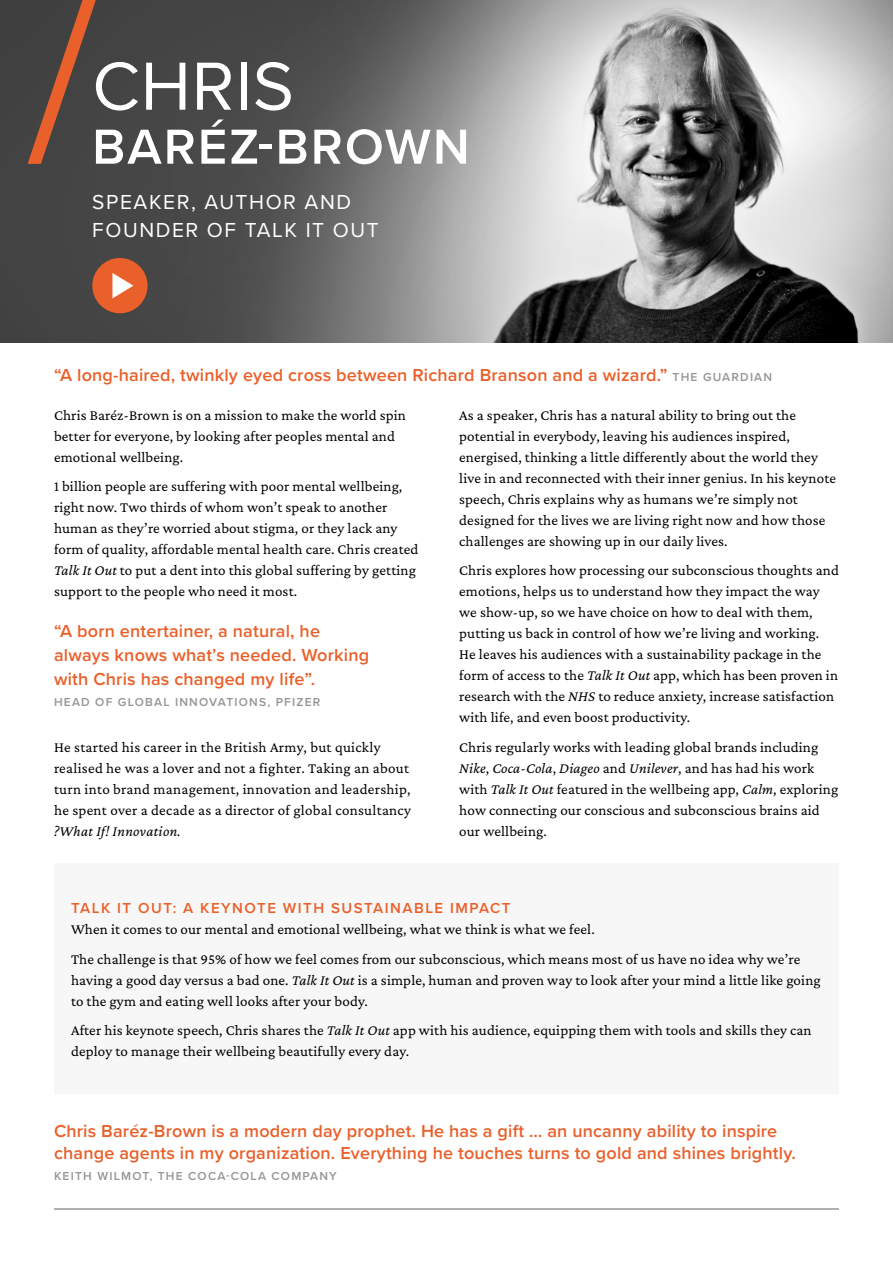
<style>
.page{position:relative;width:893px;height:1263px;background:#fff}
.page>*{position:absolute;margin:0;border:0;box-sizing:border-box;transform-origin:0 0}
.t1{font:70.5px "Proxima Nova";letter-spacing:.01em;color:#fff}
.t2{font:600 51px "Proxima Nova";letter-spacing:.04em;color:#fff}
.t3{font:21px/28.5px "Proxima Nova";letter-spacing:.075em;color:#fff}
.t4{font:600 18px/24px "Proxima Nova";letter-spacing:.01em;color:#ea602a}
.t5{font:15px/21px "Crimson Pro";letter-spacing:.01em;color:#000}
.t6{font:600 15px "Proxima Nova";letter-spacing:.1em;color:#ea602a}
.t7{font:italic 15px "Crimson Pro";letter-spacing:.02em;color:#000}
.t8{font:600 12px "Proxima Nova";letter-spacing:.1em;color:#939598}
.s1{font-size:12px;color:#939598}
.s2{font-style:italic}
</style>
<div class="page">
<img style="left:0;top:0;width:893px;height:342px">
<div style="left:54px;top:864px;width:785px;height:230px;background:#f7f7f7"></div>
<div style="left:92px;top:258px;width:56px;height:55px;background:#ea602a;border-radius:50%"></div>
<svg style="left:112px;top:273px;width:21px;height:25px"></svg>
<svg style="left:28px;top:0;width:68px;height:164px;background:#62473d"></svg>
<hr style="left:54px;top:1208px;width:785px;height:2px;background:#979696">
<h1 class="t1" style="left:92px;top:34px;width:203px">CHRIS</h1>
<h2 class="t2" style="left:92px;top:109px;width:379px">BARÉZ-BROWN</h2>
<h3 class="t3" style="left:92px;top:186px;width:288px">SPEAKER, AUTHOR AND<br>FOUNDER OF TALK IT OUT</h3>
<p class="t4" style="left:54px;top:363px;width:720px">“A long-haired, twinkly eyed cross between Richard Branson and a wizard.” <span class="s1">THE GUARDIAN</span></p>
<p class="t5" style="left:54px;top:404px;width:353px">Chris Baréz-Brown is on a mission to make the world spin better for everyone, by looking after peoples mental and emotional wellbeing.</p>
<p class="t5" style="left:54px;top:475px;width:366px">1 billion people are suffering with poor mental wellbeing, right now. Two thirds of whom won’t speak to another human as they’re worried about stigma, or they lack any form of quality, affordable mental health care. Chris created <span class="s2">Talk It Out</span> to put a dent into this global suffering by getting support to the people who need it most.</p>
<p class="t4" style="left:54px;top:619px;width:317px">“A born entertainer, a natural, he always knows what’s needed. Working with Chris has changed my life”.</p>
<p class="t8" style="left:54px;top:693px;width:268px">HEAD OF GLOBAL INNOVATIONS, PFIZER</p>
<p class="t5" style="left:54px;top:736px;width:359px">He started his career in the British Army, but quickly realised he was a lover and not a fighter. Taking an about turn into brand management, innovation and leadership, he spent over a decade as a director of global consultancy</p>
<p class="t7" style="left:54px;top:821px;width:128px">?What If! Innovation.</p>
<p class="t5" style="left:459px;top:404px;width:378px">As a speaker, Chris has a natural ability to bring out the potential in everybody, leaving his audiences inspired, energised, thinking a little differently about the world they live in and reconnected with their inner genius. In his keynote speech, Chris explains why as humans we’re simply not designed for the lives we are living right now and how those challenges are showing up in our daily lives.</p>
<p class="t5" style="left:459px;top:559px;width:381px">Chris explores how processing our subconscious thoughts and emotions, helps us to understand how they impact the way we show-up, so we have choice on how to deal with them, putting us back in control of how we’re living and working.<br>He leaves his audiences with a sustainability package in the form of access to the <span class="s2">Talk It Out</span> app, which has been proven in research with the <span class="s2">NHS</span> to reduce anxiety, increase satisfaction with life, and even boost productivity.</p>
<p class="t5" style="left:459px;top:736px;width:381px">Chris regularly works with leading global brands including <span class="s2">Nike</span>, <span class="s2">Coca-Cola</span>, <span class="s2">Diageo</span> and <span class="s2">Unilever</span>, and has had his work with <span class="s2">Talk It Out</span> featured in the wellbeing app, <span class="s2">Calm</span>, exploring how connecting our conscious and subconscious brains aid our wellbeing.</p>
<p class="t6" style="left:71px;top:897px;width:441px">TALK IT OUT: A KEYNOTE WITH SUSTAINABLE IMPACT</p>
<p class="t5" style="left:71px;top:914px;width:731px;line-height:29.5px">When it comes to our mental and emotional wellbeing, what we think is what we feel.<br>The challenge is that 95% of how we feel comes from our subconscious, which means most of us have no idea why we’re</p>
<p class="t5" style="left:71px;top:969px;width:751px">having a good day versus a bad one. <span class="s2">Talk It Out</span> is a simple, human and proven way to look after your mind a little like going to the gym and eating well looks after your body.</p>
<p class="t5" style="left:71px;top:1020px;width:742px">After his keynote speech, Chris shares the <span class="s2">Talk It Out</span> app with his audience, equipping them with tools and skills they can deploy to manage their wellbeing beautifully every day.</p>
<p class="t4" style="left:54px;top:1119px;width:743px;line-height:22.5px">Chris Baréz-Brown is a modern day prophet. He has a gift … an uncanny ability to inspire change agents in my organization. Everything he touches turns to gold and shines brightly.</p>
<p class="t8" style="left:54px;top:1167px;width:284px">KEITH WILMOT, THE COCA-COLA COMPANY</p>
</div>
